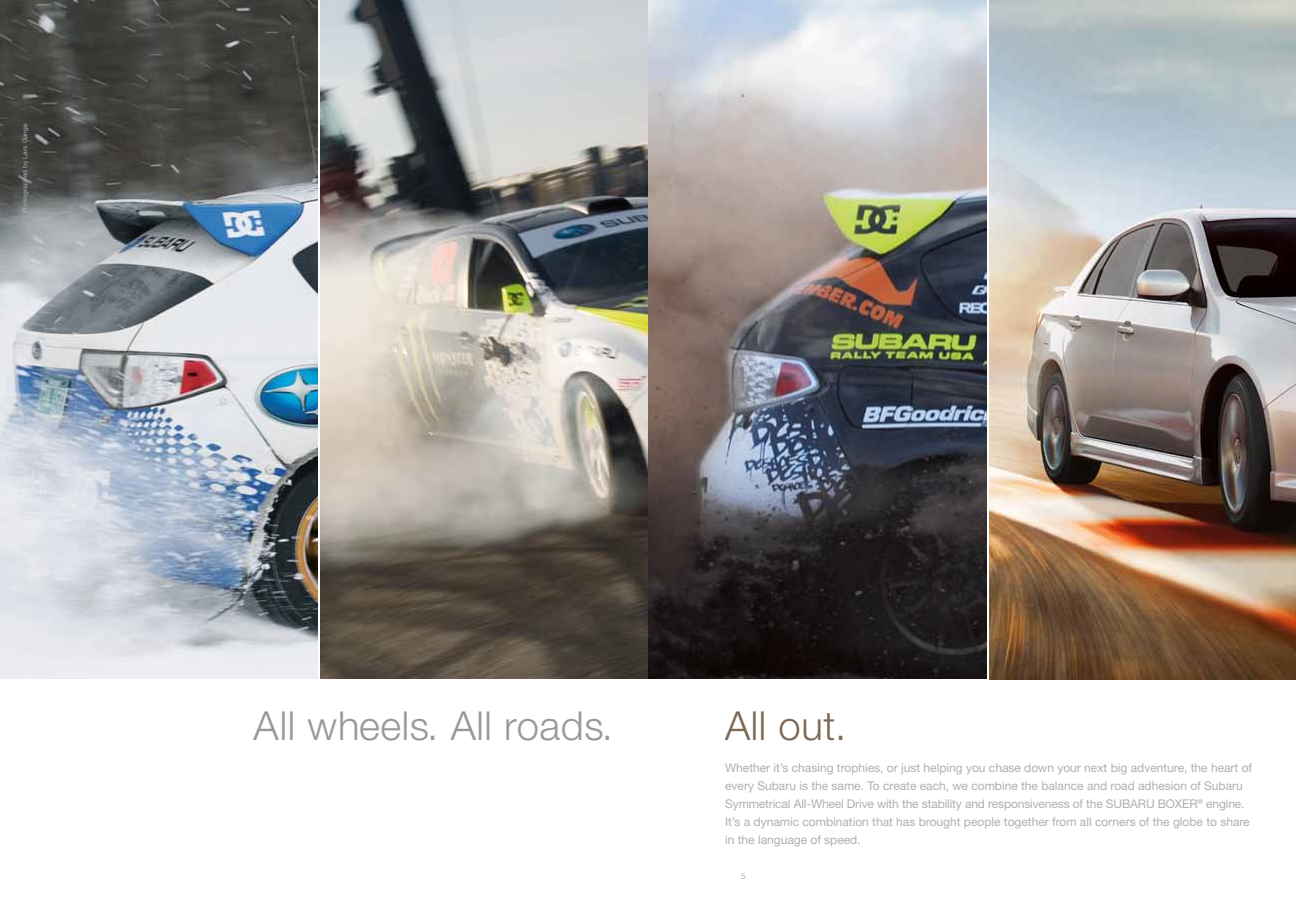
<style>
.page{position:relative;width:1296px;height:900px;background:#fff}
.page>*{position:absolute;margin:0;border:0;box-sizing:border-box;transform-origin:0 0}
.t1{font:300 40px "Helvetica Neue";letter-spacing:.015em;color:#98989c}
.t2{font:300 40px "Helvetica Neue";letter-spacing:.015em;color:#7c6954}
.t3{font:12px/18px "Helvetica Neue";color:#aeafb3}
.t4{font:8px "Helvetica Neue";color:#aeafb3}
.t5{font:6.5px "Helvetica Neue";letter-spacing:.03em;color:#aeafb3}
</style>
<div class="page">
<img style="left:989px;top:0;width:307px;height:679px">
<img style="left:0;top:0;width:318px;height:679px">
<img style="left:321px;top:0;width:665px;height:679px">
<p class="t5" style="left:21px;top:213px;width:92px;rotate:-90deg">Photographed by Lars Gange</p>
<p class="t1" style="left:254px;top:701px;width:361px">All wheels. All roads.</p>
<p class="t2" style="left:725px;top:701px;width:122px">All out.</p>
<p class="t3" style="left:725px;top:758px;width:529px">Whether it’s chasing trophies, or just helping you chase down your next big adventure, the heart of every Subaru is the same. To create each, we combine the balance and road adhesion of Subaru Symmetrical All-Wheel Drive with the stability and responsiveness of the SUBARU BOXER<sup>®</sup> engine.<br>It’s a dynamic combination that has brought people together from all corners of the globe to share in the language of speed.</p>
<p class="t4" style="left:741px;top:872px;width:6px">5</p>
</div>
